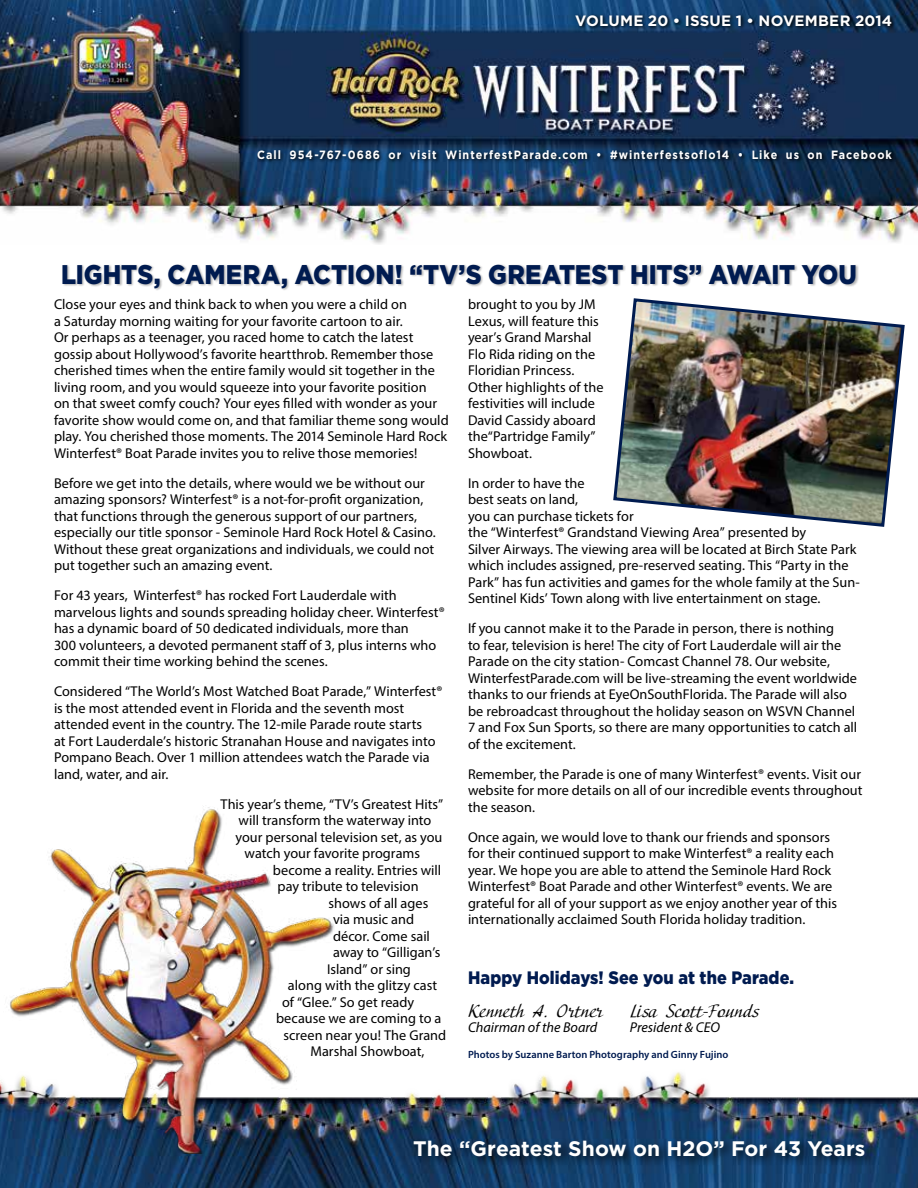
<style>
.page{position:relative;width:918px;height:1188px;background:#fff}
.page>*{position:absolute;margin:0;border:0;box-sizing:border-box;transform-origin:0 0}
.t1{font:900 27px "Gotham";letter-spacing:.005em;color:#001b50;scale:.9 1}
.t2{font:700 21px "Gotham";color:#fff}
.t3{font:900 18px "Gotham";letter-spacing:.005em;color:#001b50;scale:.9 1}
.t4{font:18px "Adventure";letter-spacing:-.005em;color:#000}
.t5{font:700 15px "Gotham";letter-spacing:.01em;color:#fff}
.t6{font:14.25px/16.5px "Myriad Pro";color:#000}
.t7{font:italic 14.25px "Myriad Pro";color:#000}
.t8{font:700 12px "Gotham";letter-spacing:.095em;color:#fff;scale:.9 1}
.t9{font:600 10.5px "Myriad Pro";letter-spacing:.005em;color:#001b50}
</style>
<div class="page">
<img style="left:0;top:1072px;width:918px;height:116px">
<img style="left:0;top:0;width:918px;height:244px">
<img style="left:613px;top:298px;width:292px;height:229px">
<div style="left:411px;top:1137px;width:466px;height:31px;background:#000;opacity:.75"></div>
<svg style="left:574px;top:13px;width:323px;height:18px;background:#103051"></svg>
<svg style="left:256px;top:148px;width:641px;height:15px;background:#0f2f50"></svg>
<div style="left:63px;top:264px;width:796px;height:27px;background:#000;opacity:.29"></div>
<img style="left:3px;top:806px;width:331px;height:348px">
<p class="t5" style="left:575px;top:10px;width:318px">VOLUME 20 • ISSUE 1 • NOVEMBER 2014</p>
<p class="t8" style="left:257px;top:146px;width:707px">Call 954-767-0686 or visit WinterfestParade.com • #winterfestsoflo14 • Like us on Facebook</p>
<h1 class="t1" style="left:61px;top:256px;width:886px">LIGHTS, CAMERA, ACTION! “TV’S GREATEST HITS” AWAIT YOU</h1>
<p class="t6" style="left:54px;top:296px;width:396px">Close your eyes and think back to when you were a child on<br>a Saturday morning waiting for your favorite cartoon to air.<br>Or perhaps as a teenager, you raced home to catch the latest gossip about Hollywood’s favorite heartthrob. Remember those cherished times when the entire family would sit together in the living room, and you would squeeze into your favorite position<br>on that sweet comfy couch? Your eyes filled with wonder as your favorite show would come on, and that familiar theme song would play. You cherished those moments. The 2014 Seminole Hard Rock Winterfest® Boat Parade invites you to relive those memories!</p>
<p class="t6" style="left:54px;top:474px;width:383px">Before we get into the details, where would we be without our amazing sponsors? Winterfest® is a not-for-profit organization, that functions through the generous support of our partners, especially our title sponsor - Seminole Hard Rock Hotel &amp; Casino.<br>Without these great organizations and individuals, we could not put together such an amazing event.</p>
<p class="t6" style="left:54px;top:587px;width:392px">For 43 years, Winterfest® has rocked Fort Lauderdale with marvelous lights and sounds spreading holiday cheer. Winterfest® has a dynamic board of 50 dedicated individuals, more than<br>300 volunteers, a devoted permanent staff of 3, plus interns who commit their time working behind the scenes.</p>
<p class="t6" style="left:54px;top:683px;width:390px">Considered “The World’s Most Watched Boat Parade,” Winterfest® is the most attended event in Florida and the seventh most attended event in the country. The 12-mile Parade route starts<br>at Fort Lauderdale’s historic Stranahan House and navigates into Pompano Beach. Over 1 million attendees watch the Parade via land, water, and air.</p>
<p class="t6" style="left:220px;top:795px;width:224px">This year’s theme, “TV’s Greatest Hits”</p>
<p class="t6" style="left:238px;top:812px;width:194px">will transform the waterway into</p>
<p class="t6" style="left:235px;top:828px;width:209px">your personal television set, as you</p>
<p class="t6" style="left:244px;top:845px;width:177px">watch your favorite programs</p>
<p class="t6" style="left:273px;top:861px;width:170px">become a reality. Entries will</p>
<p class="t6" style="left:277px;top:878px;width:143px">pay tribute to television</p>
<p class="t6" style="left:328px;top:894px;width:101px">shows of all ages</p>
<p class="t6" style="left:333px;top:911px;width:83px">via music and</p>
<p class="t6" style="left:333px;top:927px;width:99px">décor. Come sail</p>
<p class="t6" style="left:333px;top:944px;width:109px">away to “Gilligan’s</p>
<p class="t6" style="left:327px;top:960px;width:85px">Island” or sing</p>
<p class="t6" style="left:288px;top:977px;width:151px">along with the glitzy cast</p>
<p class="t6" style="left:282px;top:993px;width:134px">of “Glee.” So get ready</p>
<p class="t6" style="left:276px;top:1010px;width:167px">because we are coming to a</p>
<p class="t6" style="left:283px;top:1026px;width:164px">screen near you! The Grand</p>
<p class="t6" style="left:311px;top:1043px;width:116px">Marshal Showboat,</p>
<p class="t6" style="left:468px;top:296px;width:137px">brought to you by JM<br>Lexus, will feature this year’s Grand Marshal<br>Flo Rida riding on the<br>Floridian Princess.<br>Other highlights of the festivities will include<br>David Cassidy aboard the“Partridge Family”<br>Showboat.</p>
<p class="t6" style="left:468px;top:474px;width:393px">In order to have the<br>best seats on land,<br>you can purchase tickets for<br>the “Winterfest® Grandstand Viewing Area” presented by<br>Silver Airways. The viewing area will be located at Birch State Park which includes assigned, pre-reserved seating. This “Party in the Park” has fun activities and games for the whole family at the Sun-Sentinel Kids’ Town along with live entertainment on stage.</p>
<p class="t6" style="left:468px;top:620px;width:391px">If you cannot make it to the Parade in person, there is nothing<br>to fear, television is here! The city of Fort Lauderdale will air the Parade on the city station- Comcast Channel 78. Our website, WinterfestParade.com will be live-streaming the event worldwide thanks to our friends at EyeOnSouthFlorida. The Parade will also be rebroadcast throughout the holiday season on WSVN Channel 7 and Fox Sun Sports, so there are many opportunities to catch all of the excitement.</p>
<p class="t6" style="left:468px;top:765px;width:396px;text-align:justify">Remember, the Parade is one of many Winterfest® events. Visit our website for more details on all of our incredible events throughout the season.</p>
<p class="t6" style="left:468px;top:828px;width:370px">Once again, we would love to thank our friends and sponsors for their continued support to make Winterfest® a reality each year. We hope you are able to attend the Seminole Hard Rock Winterfest® Boat Parade and other Winterfest® events. We are grateful for all of your support as we enjoy another year of this internationally acclaimed South Florida holiday tradition.</p>
<p class="t3" style="left:468px;top:966px;width:364px">Happy Holidays! See you at the Parade.</p>
<p class="t4" style="left:468px;top:1001px;width:136px">Kenneth A. Ortner</p>
<p class="t4" style="left:630px;top:1001px;width:131px">Lisa Scott-Founds</p>
<p class="t7" style="left:468px;top:1019px;width:131px">Chairman of the Board</p>
<p class="t7" style="left:630px;top:1019px;width:91px">President &amp; CEO</p>
<p class="t9" style="left:468px;top:1047px;width:262px">Photos by Suzanne Barton Photography and Ginny Fujino</p>
<h2 class="t2" style="left:413px;top:1134px;width:454px">The “Greatest Show on H2O” For 43 Years</h2>
</div>
